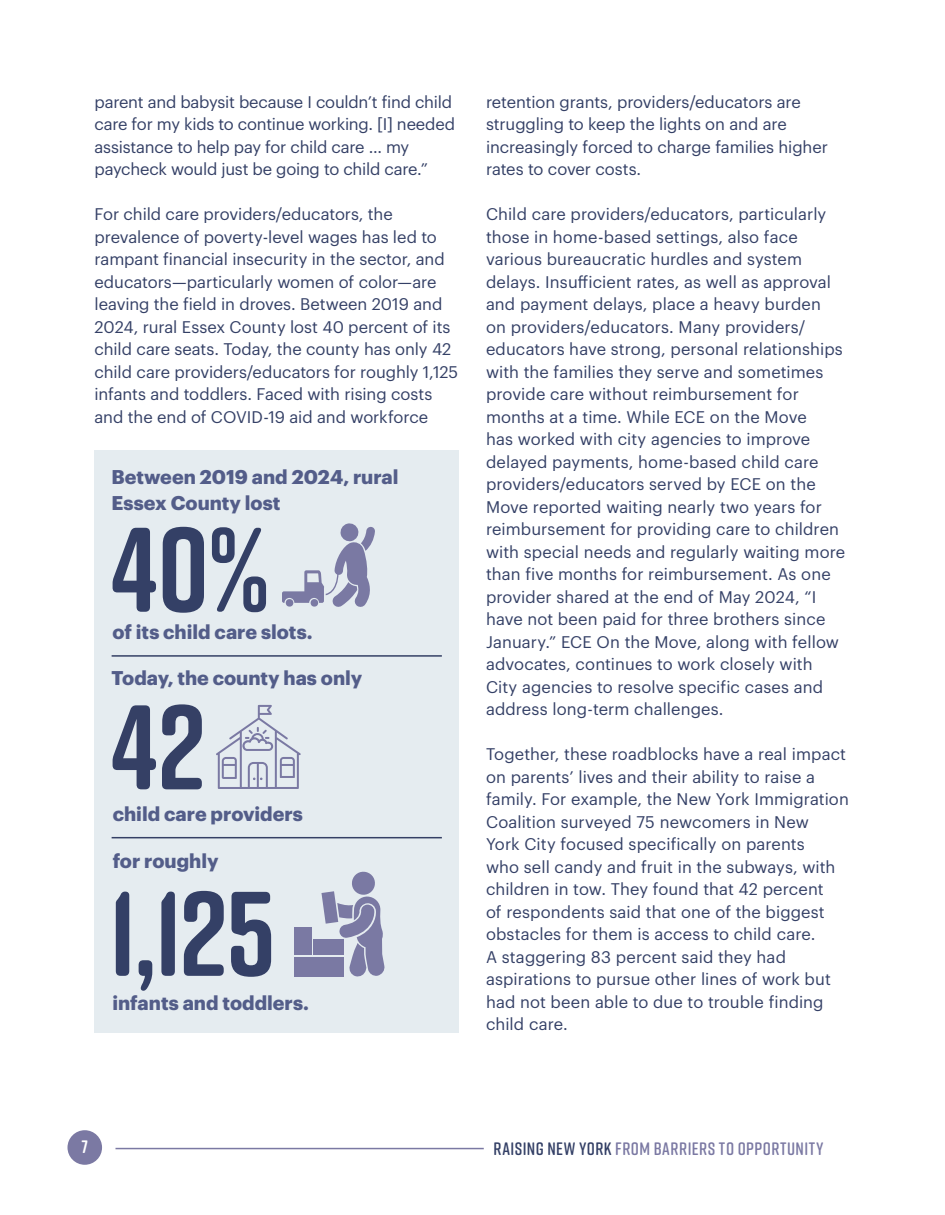
<style>
.page{position:relative;width:945px;height:1215px;background:#fff}
.page>*{position:absolute;margin:0;border:0;box-sizing:border-box;transform-origin:0 0}
.body_text{font:700 120px "Rift Soft";color:#344066}
.body_text-2{font:700 120px "Rift Soft";color:#354065}
.t1{font:700 19.5px/25.5px "Graphik";color:#535d89}
.t2{font:600 18px "Rift Soft";letter-spacing:.025em;color:#7b79a3}
.t3{font:700 18px "Rift Soft";color:#fff}
.body_text-3{font:16.5px/22.5px "Graphik";color:#344066}
.s1{color:#344066}
</style>
<div class="page">
<hr style="left:116px;top:1148px;width:368px;height:1px;background:#7b79a3">
<div style="left:68px;top:1130px;width:34px;height:35px;background:#7b79a3;border-radius:50%"></div>
<div style="left:94px;top:450px;width:365px;height:583px;background:#e5ecf0"></div>
<hr style="left:112px;top:655px;width:330px;height:2px;background:#354065">
<svg style="left:321px;top:871px;width:64px;height:106px"></svg>
<div style="left:294px;top:958px;width:50px;height:19px;background:#7a79a3"></div>
<div style="left:294px;top:928px;width:18px;height:27px;background:#7a79a3"></div>
<div style="left:313px;top:940px;width:31px;height:15px;background:#7a79a3"></div>
<svg style="left:216px;top:705px;width:85px;height:84px"></svg>
<hr style="left:112px;top:837px;width:330px;height:1px;background:#354065">
<svg style="left:282px;top:523px;width:93px;height:84px"></svg>
<p class="body_text-3" style="left:94px;top:89px;width:362px">parent and babysit because I couldn’t find child care for my kids to continue working. [I] needed assistance to help pay for child care … my paycheck would just be going to child care.”</p>
<p class="body_text-3" style="left:94px;top:202px;width:365px">For child care providers/educators, the prevalence of poverty-level wages has led to rampant financial insecurity in the sector, and educators—particularly women of color—are leaving the field in droves. Between 2019 and 2024, rural Essex County lost 40 percent of its child care seats. Today, the county has only 42 child care providers/educators for roughly 1,125 infants and toddlers. Faced with rising costs and the end of COVID-19 aid and workforce</p>
<p class="t1" style="left:112px;top:463px;width:288px">Between 2019 and 2024, rural<br>Essex County lost</p>
<p class="body_text" style="left:112px;top:484px;width:160px">40%</p>
<p class="t1" style="left:112px;top:617px;width:202px">of its child care slots.</p>
<p class="t1" style="left:112px;top:664px;width:252px">Today, the county has only</p>
<p class="body_text-2" style="left:112px;top:661px;width:95px">42</p>
<p class="t1" style="left:113px;top:799px;width:192px">child care providers</p>
<p class="t1" style="left:113px;top:846px;width:107px">for roughly</p>
<p class="body_text" style="left:109px;top:848px;width:168px">1,125</p>
<p class="t1" style="left:112px;top:988px;width:198px">infants and toddlers.</p>
<p class="body_text-3" style="left:486px;top:89px;width:344px">retention grants, providers/educators are struggling to keep the lights on and are increasingly forced to charge families higher rates to cover costs.</p>
<p class="body_text-3" style="left:486px;top:202px;width:361px">Child care providers/educators, particularly those in home-based settings, also face various bureaucratic hurdles and system delays. Insufficient rates, as well as approval and payment delays, place a heavy burden<br>on providers/educators. Many providers/ educators have strong, personal relationships with the families they serve and sometimes provide care without reimbursement for months at a time. While ECE on the Move<br>has worked with city agencies to improve delayed payments, home-based child care providers/educators served by ECE on the Move reported waiting nearly two years for reimbursement for providing care to children with special needs and regularly waiting more than five months for reimbursement. As one provider shared at the end of May 2024, “I have not been paid for three brothers since January.” ECE On the Move, along with fellow advocates, continues to work closely with City agencies to resolve specific cases and address long-term challenges.</p>
<p class="body_text-3" style="left:486px;top:742px;width:364px">Together, these roadblocks have a real impact on parents’ lives and their ability to raise a family. For example, the New York Immigration Coalition surveyed 75 newcomers in New<br>York City focused specifically on parents<br>who sell candy and fruit in the subways, with children in tow. They found that 42 percent<br>of respondents said that one of the biggest obstacles for them is access to child care.<br>A staggering 83 percent said they had aspirations to pursue other lines of work but had not been able to due to trouble finding child care.</p>
<p class="t3" style="left:82px;top:1134px;width:8px">7</p>
<p class="t2" style="left:494px;top:1135px;width:332px"><span class="s1">RAISING NEW YORK</span> FROM BARRIERS TO OPPORTUNITY</p>
</div>
